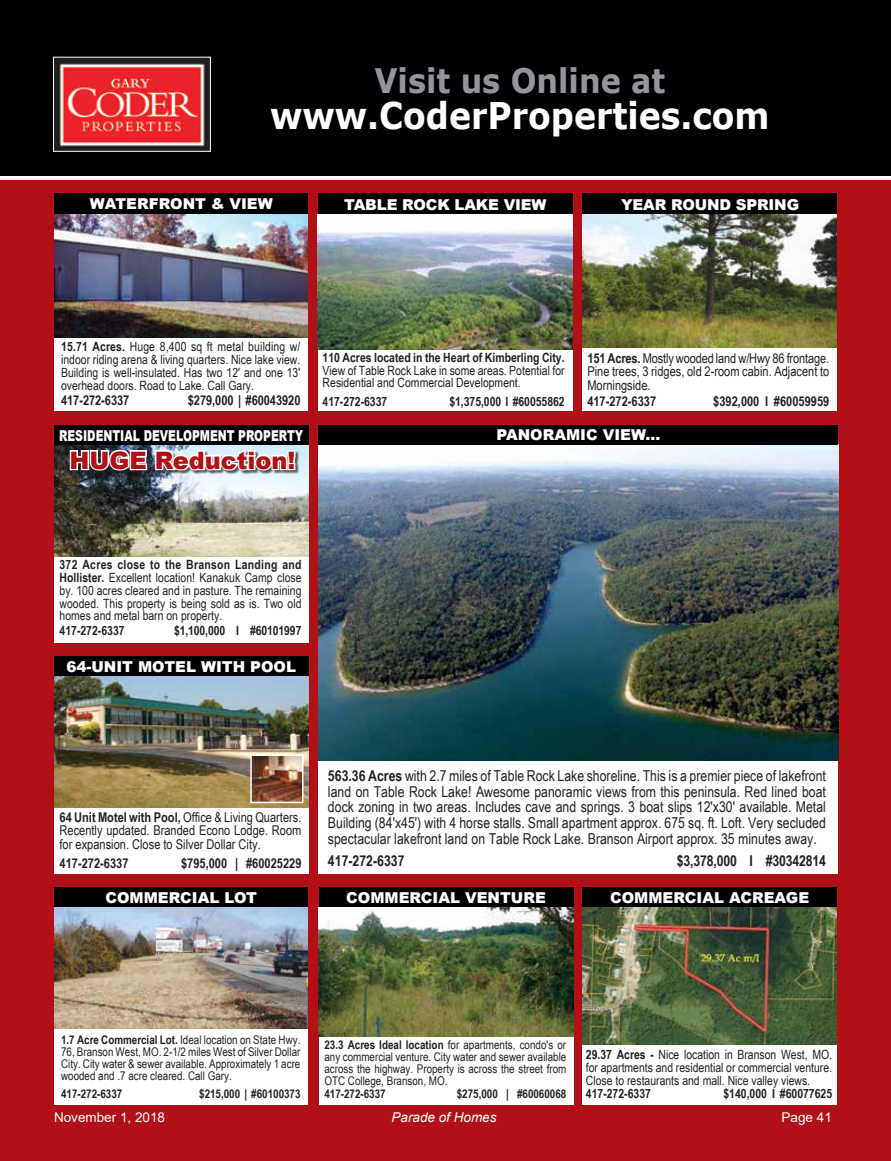
<style>
.page{position:relative;width:891px;height:1161px;background:#fff}
.page>*{position:absolute;margin:0;border:0;box-sizing:border-box;transform-origin:0 0}
.t1{font:700 36.75px "Verdana";color:#fff;scale:.9 1}
.t2{font:700 33.75px "Verdana";color:#939598;scale:.9 1}
.t3{font:900 24px "Arial";color:#b11116}
.t4{font:15px/15.8px "Arial Narrow Special G1";color:#231f20;text-align:justify}
.t5{font:900 15px "Arial";color:#fff}
.t6{font:700 15px "Arial Narrow Special G1";letter-spacing:-.01em;color:#231f20}
.t7{font:900 15px "Arial";color:#fff;scale:.72 1}
.t8{font:13.5px/13.5px "Arial Narrow Special G1";color:#231f20;text-align:justify}
.t9{font:700 13.5px "Arial Narrow Special G1";color:#231f20}
.t10{font:13.5px "Arial";color:#fff}
.t11{font:italic 13.5px "Arial";color:#fff}
.t12{font:12.75px/12.8px "Arial Narrow Special G1";color:#231f20;text-align:justify}
.t13{font:700 12.75px "Arial Narrow Special G1";color:#231f20}
.t14{font:12px/12px "Arial Narrow Special G1";color:#231f20;text-align:justify}
.t15{font:700 12px "Arial Narrow Special G1";color:#231f20}
.s1{font-weight:700}
</style>
<div class="page">
<div style="left:0;top:181px;width:891px;height:980px;background:#b11116"></div>
<div style="left:318px;top:194px;width:254px;height:24px;background:#000002"></div>
<div style="left:318px;top:313px;width:254px;height:98px;background:#fff"></div>
<img style="left:318px;top:215px;width:254px;height:134px">
<div style="left:54px;top:326px;width:254px;height:85px;background:#fff"></div>
<div style="left:54px;top:194px;width:254px;height:20px;background:#000002"></div>
<img style="left:54px;top:214px;width:254px;height:124px">
<div style="left:582px;top:194px;width:255px;height:24px;background:#000002"></div>
<div style="left:582px;top:313px;width:255px;height:98px;background:#fff"></div>
<img style="left:582px;top:215px;width:255px;height:133px">
<div style="left:319px;top:1010px;width:254px;height:95px;background:#fff"></div>
<img style="left:319px;top:907px;width:254px;height:130px">
<div style="left:319px;top:887px;width:254px;height:20px;background:#000002"></div>
<div style="left:582px;top:1010px;width:255px;height:95px;background:#fff"></div>
<img style="left:582px;top:907px;width:255px;height:138px">
<div style="left:582px;top:887px;width:255px;height:20px;background:#000002"></div>
<div style="left:54px;top:779px;width:255px;height:95px;background:#fff"></div>
<img style="left:54px;top:676px;width:255px;height:131px">
<div style="left:54px;top:656px;width:255px;height:20px;background:#000002"></div>
<img style="left:253px;top:758px;width:48px;height:42px">
<div style="left:250px;top:755px;width:54px;height:48px;border:2px solid #fff"></div>
<div style="left:0;top:0;width:891px;height:176px;background:#000002"></div>
<img style="left:55px;top:59px;width:154px;height:91px">
<div style="left:53px;top:57px;width:158px;height:95px;border:1px solid #fff"></div>
<div style="left:319px;top:445px;width:519px;height:429px;background:#fff"></div>
<img style="left:319px;top:445px;width:519px;height:316px">
<div style="left:319px;top:425px;width:519px;height:20px;background:#000002"></div>
<div style="left:54px;top:548px;width:255px;height:94px;background:#fff"></div>
<img style="left:54px;top:445px;width:255px;height:112px">
<div style="left:54px;top:425px;width:255px;height:20px;background:#000002"></div>
<div style="left:70px;top:449px;width:229px;height:26px;background:#231f20;opacity:.75"></div>
<svg style="left:68px;top:447px;width:229px;height:26px;background:#b9bec3"></svg>
<div style="left:54px;top:1020px;width:254px;height:85px;background:#fff"></div>
<div style="left:54px;top:887px;width:254px;height:21px;background:#000002"></div>
<img style="left:54px;top:908px;width:254px;height:121px">
<h2 class="t2" style="left:374px;top:57px;width:325px">Visit us Online at</h2>
<h1 class="t1" style="left:270px;top:90px;width:557px">www.CoderProperties.com</h1>
<p class="t5" style="left:90px;top:194px;width:184px">WATERFRONT &amp; VIEW</p>
<p class="t5" style="left:621px;top:195px;width:180px">YEAR ROUND SPRING</p>
<p class="t5" style="left:344px;top:195px;width:204px">TABLE ROCK LAKE VIEW</p>
<p class="t12" style="left:61px;top:340px;width:241px"><span class="s1">15.71 Acres.</span> Huge 8,400 sq ft metal building w/ indoor riding arena &amp; living quarters. Nice lake view.<br>Building is well-insulated. Has two 12' and one 13' overhead doors. Road to Lake. Call Gary.</p>
<p class="t9" style="left:61px;top:391px;width:70px">417-272-6337</p>
<p class="t9" style="left:188px;top:391px;width:114px">$279,000 | #60043920</p>
<p class="t7" style="left:59px;top:426px;width:341px">RESIDENTIAL DEVELOPMENT PROPERTY</p>
<h3 class="t3" style="left:69px;top:445px;width:20px">HUGE</h3>
<h3 class="t3" style="left:155px;top:445px;width:142px">REDUCTION!</h3>
<p class="t13" style="left:323px;top:349px;width:244px">110 Acres located in the Heart of Kimberling City.</p>
<p class="t12" style="left:323px;top:363px;width:244px">View of Table Rock Lake in some areas. Potential for<br>Residential and Commercial Development.</p>
<p class="t13" style="left:323px;top:393px;width:66px">417-272-6337</p>
<p class="t13" style="left:449px;top:393px;width:117px">$1,375,000 I #60055862</p>
<p class="t8" style="left:587px;top:351px;width:244px"><span class="s1">151 Acres.</span> Mostly wooded land w/Hwy 86 frontage.<br>Pine trees, 3 ridges, old 2-room cabin. Adjacent to Morningside.</p>
<p class="t9" style="left:587px;top:393px;width:70px">417-272-6337</p>
<p class="t9" style="left:713px;top:393px;width:118px">$392,000 I #60059959</p>
<p class="t5" style="left:497px;top:425px;width:165px">PANORAMIC VIEW...</p>
<p class="t12" style="left:60px;top:558px;width:244px"><span class="s1">372 Acres close to the Branson Landing and Hollister.</span> Excellent location! Kanakuk Camp close by. 100 acres cleared and in pasture. The remaining wooded. This property is being sold as is. Two old homes and metal barn on property.</p>
<p class="t13" style="left:60px;top:623px;width:67px">417-272-6337</p>
<p class="t13" style="left:174px;top:623px;width:129px">$1,100,000 I #60101997</p>
<p class="t5" style="left:66px;top:657px;width:231px">64-UNIT MOTEL WITH POOL</p>
<p class="t8" style="left:60px;top:810px;width:243px"><span class="s1">64 Unit Motel with Pool,</span> Office &amp; Living Quarters.<br>Recently updated. Branded Econo Lodge. Room for expansion. Close to Silver Dollar City.</p>
<p class="t9" style="left:60px;top:855px;width:70px">417-272-6337</p>
<p class="t9" style="left:181px;top:855px;width:122px">$795,000 | #60025229</p>
<p class="t5" style="left:105px;top:888px;width:153px">COMMERCIAL LOT</p>
<p class="t4" style="left:328px;top:767px;width:499px"><span class="s1">563.36 Acres</span> with 2.7 miles of Table Rock Lake shoreline. This is a premier piece of lakefront land on Table Rock Lake! Awesome panoramic views from this peninsula. Red lined boat dock zoning in two areas. Includes cave and springs. 3 boat slips 12'x30' available. Metal Building (84'x45') with 4 horse stalls. Small apartment approx. 675 sq. ft. Loft. Very secluded spectacular lakefront land on Table Rock Lake. Branson Airport approx. 35 minutes away.</p>
<p class="t6" style="left:328px;top:851px;width:78px">417-272-6337</p>
<p class="t6" style="left:677px;top:851px;width:151px">$3,378,000 I #30342814</p>
<p class="t5" style="left:346px;top:889px;width:201px">COMMERCIAL VENTURE</p>
<p class="t5" style="left:610px;top:889px;width:201px">COMMERCIAL ACREAGE</p>
<p class="t14" style="left:61px;top:1034px;width:241px"><span class="s1">1.7 Acre Commercial Lot.</span> Ideal location on State Hwy.<br>76, Branson West, MO. 2-1/2 miles West of Silver Dollar City. City water &amp; sewer available. Approximately 1 acre wooded and .7 acre cleared. Call Gary.</p>
<p class="t15" style="left:61px;top:1086px;width:63px">417-272-6337</p>
<p class="t15" style="left:199px;top:1086px;width:103px">$215,000 | #60100373</p>
<p class="t14" style="left:324px;top:1038px;width:243px"><span class="s1">23.3 Acres Ideal location</span> for apartments, condo's or any commercial venture. City water and sewer available across the highway. Property is across the street from OTC College, Branson, MO.</p>
<p class="t15" style="left:324px;top:1086px;width:63px">417-272-6337</p>
<p class="t15" style="left:457px;top:1086px;width:111px">$275,000 | #60060068</p>
<p class="t12" style="left:586px;top:1048px;width:248px"><span class="s1">29.37 Acres -</span> Nice location in Branson West, MO. for apartments and residential or commercial venture.<br>Close to restaurants and mall. Nice valley views.</p>
<p class="t13" style="left:586px;top:1085px;width:67px">417-272-6337</p>
<p class="t13" style="left:723px;top:1085px;width:110px">$140,000 I #60077625</p>
<p class="t10" style="left:54px;top:1108px;width:113px">November 1, 2018</p>
<p class="t11" style="left:392px;top:1109px;width:107px">Parade of Homes</p>
<p class="t10" style="left:782px;top:1108px;width:52px">Page 41</p>
</div>
